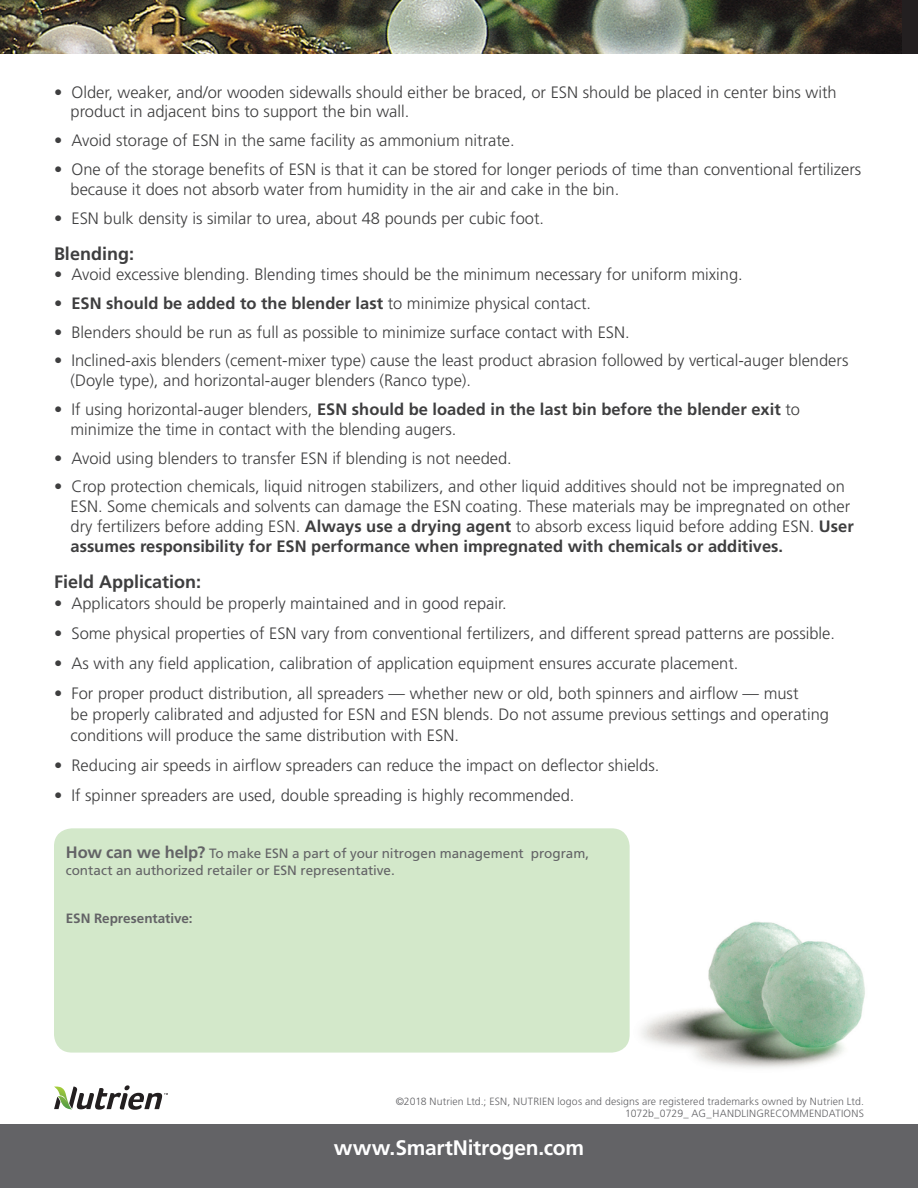
<style>
.page{position:relative;width:918px;height:1188px;background:#fff}
.page>*{position:absolute;margin:0;border:0;box-sizing:border-box;transform-origin:0 0}
.Fact_Sheet_Subhead{font:700 21px "Frutiger LT Pro";letter-spacing:-.01em;color:#fff}
.t1{font:700 18px "Frutiger LT Pro";color:#3e3e3f}
.t2{font:300 16.5px/19.8px "Frutiger LT Pro";color:#3e3e3f}
.t3{font:700 16.5px "Frutiger LT Pro";color:#3e3e3f}
.Fact_Sheet_Body_Copy{font:13.5px/17.2px "Frutiger LT Pro";letter-spacing:-.005em;color:#636366}
.Fact_Sheet_Body_Copy-2{font:700 13.5px "Frutiger LT Pro";color:#636366}
.t4{font:300 10.5px "Frutiger LT Pro";letter-spacing:.015em;color:#636366}
.s1{font-weight:300}
.s2{font-weight:700}
.s3{font-weight:700;font-size:16.5px}
</style>
<div class="page">
<img style="left:641px;top:921px;width:224px;height:147px">
<div style="left:54px;top:828px;width:576px;height:225px;background:#d3e8ca;border-radius:18px"></div>
<svg style="left:54px;top:1085px;width:114px;height:25px"></svg>
<div style="left:0;top:1124px;width:918px;height:64px;background:#636366"></div>
<img style="left:0;top:0;width:902px;height:54px">
<p class="t2" style="left:70px;top:82px;width:768px;text-indent:-16px">• Older, weaker, and/or wooden sidewalls should either be braced, or ESN should be placed in center bins with product in adjacent bins to support the bin wall.</p>
<p class="t2" style="left:54px;top:131px;width:462px">• Avoid storage of ESN in the same facility as ammonium nitrate.</p>
<p class="t2" style="left:70px;top:160px;width:792px;text-indent:-16px">• One of the storage benefits of ESN is that it can be stored for longer periods of time than conventional fertilizers because it does not absorb water from humidity in the air and cake in the bin.</p>
<p class="t2" style="left:54px;top:208px;width:492px">• ESN bulk density is similar to urea, about 48 pounds per cubic foot.</p>
<p class="t1" style="left:54px;top:243px;width:82px">Blending:</p>
<p class="t2" style="left:54px;top:265px;width:690px">• Avoid excessive blending. Blending times should be the minimum necessary for uniform mixing.</p>
<p class="t3" style="left:54px;top:293px;width:539px"><span class="s1">•</span> ESN should be added to the blender last <span class="s1">to minimize physical contact.</span></p>
<p class="t2" style="left:54px;top:322px;width:577px">• Blenders should be run as full as possible to minimize surface contact with ESN.</p>
<p class="t2" style="left:54px;top:351px;width:796px">• Inclined-axis blenders (cement-mixer type) cause the least product abrasion followed by vertical-auger blenders</p>
<p class="t2" style="left:70px;top:371px;width:402px">(Doyle type), and horizontal-auger blenders (Ranco type).</p>
<p class="t2" style="left:70px;top:400px;width:731px;text-indent:-16px">• If using horizontal-auger blenders, <span class="s2">ESN should be loaded in the last bin before the blender exit</span> to minimize the time in contact with the blending augers.</p>
<p class="t2" style="left:54px;top:448px;width:459px">• Avoid using blenders to transfer ESN if blending is not needed.</p>
<p class="t2" style="left:70px;top:477px;width:785px;text-indent:-16px">• Crop protection chemicals, liquid nitrogen stabilizers, and other liquid additives should not be impregnated on ESN. Some chemicals and solvents can damage the ESN coating. These materials may be impregnated on other dry fertilizers before adding ESN. <span class="s2">Always use a drying agent</span> to absorb excess liquid before adding ESN. <span class="s2">User assumes responsibility for ESN performance when impregnated with chemicals or additives.</span></p>
<p class="t1" style="left:54px;top:571px;width:149px">Field Application:</p>
<p class="t2" style="left:54px;top:593px;width:454px">• Applicators should be properly maintained and in good repair.</p>
<p class="t2" style="left:54px;top:623px;width:783px">• Some physical properties of ESN vary from conventional fertilizers, and different spread patterns are possible.</p>
<p class="t2" style="left:54px;top:653px;width:686px">• As with any field application, calibration of application equipment ensures accurate placement.</p>
<p class="t2" style="left:54px;top:683px;width:746px">• For proper product distribution, all spreaders — whether new or old, both spinners and airflow — must</p>
<p class="t2" style="left:70px;top:704px;width:760px;line-height:21px">be properly calibrated and adjusted for ESN and ESN blends. Do not assume previous settings and operating conditions will produce the same distribution with ESN.</p>
<p class="t2" style="left:54px;top:755px;width:607px">• Reducing air speeds in airflow spreaders can reduce the impact on deflector shields.</p>
<p class="t2" style="left:54px;top:785px;width:522px">• If spinner spreaders are used, double spreading is highly recommended.</p>
<p class="Fact_Sheet_Body_Copy" style="left:66px;top:845px;width:525px"><span class="s3">How can we help?</span> To make ESN a part of your nitrogen management program, contact an authorized retailer or ESN representative.</p>
<p class="Fact_Sheet_Body_Copy-2" style="left:66px;top:911px;width:128px">ESN Representative:</p>
<p class="t4" style="left:396px;top:1095px;width:470px">©2018 Nutrien Ltd.; ESN, NUTRIEN logos and designs are registered trademarks owned by Nutrien Ltd.</p>
<p class="t4" style="left:625px;top:1107px;width:240px">1072b_0729_ AG_HANDLINGRECOMMENDATIONS</p>
<p class="Fact_Sheet_Subhead" style="left:334px;top:1135px;width:252px">www.SmartNitrogen.com</p>
</div>
